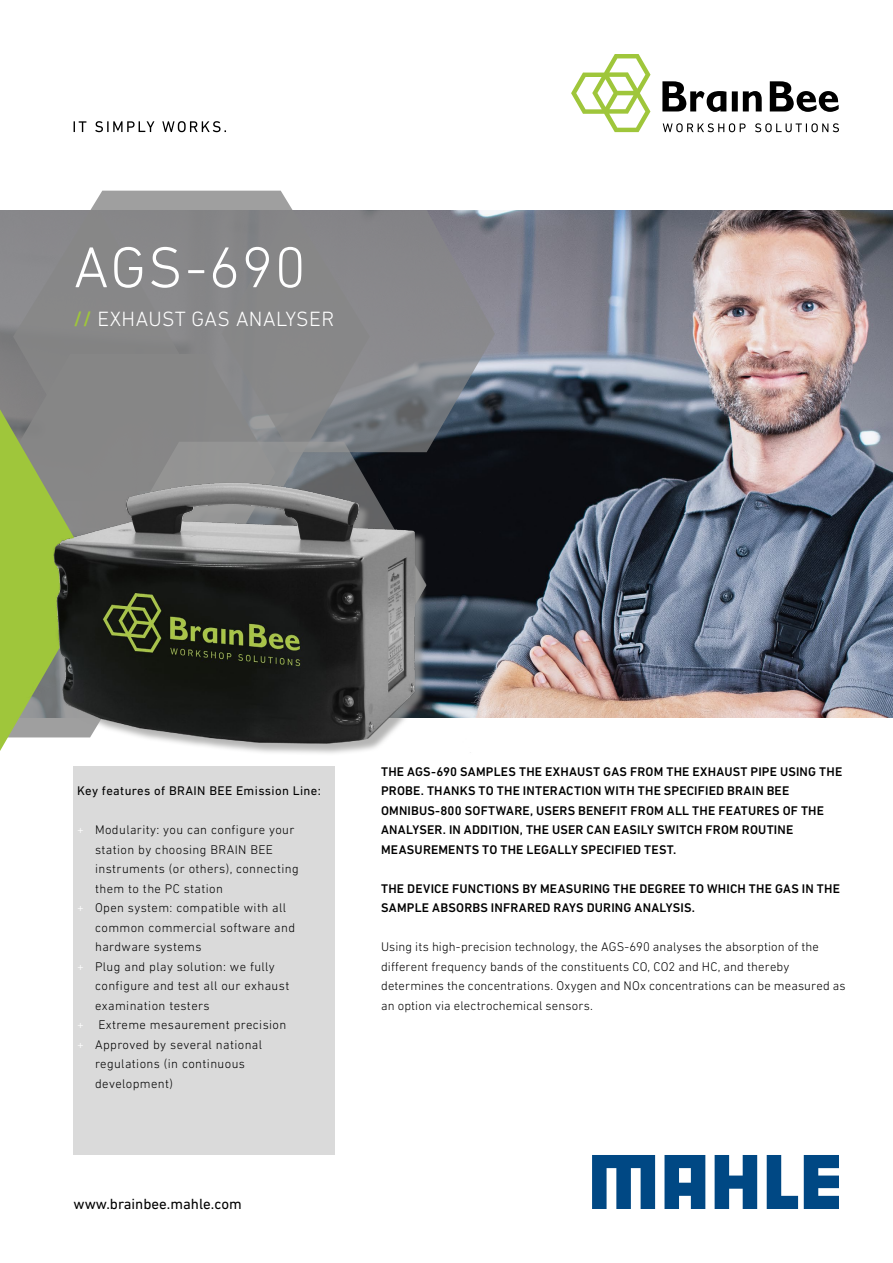
<style>
.page{position:relative;width:893px;height:1263px;background:#fff}
.page>*{position:absolute;margin:0;border:0;box-sizing:border-box;transform-origin:0 0}
.t1{font:300 58.5px "DIN Next LT Pro";letter-spacing:.03em;color:#fff}
.t2{font:300 21px "DIN Next LT Pro";letter-spacing:.02em;color:#fff}
.t3{font:15px "DIN Next LT Pro";color:#000}
.t4{font:500 12.75px/19.5px "DIN Next LT Pro";letter-spacing:.015em;color:#000}
.t5{font:300 12.75px "DIN Next LT Pro";letter-spacing:.03em;color:#000}
.t6{font:300 12.75px/19.5px "DIN Next LT Pro";letter-spacing:.01em;color:#000}
.t7{font:12.75px "DIN Next LT Pro";letter-spacing:.03em;color:#000}
.s1{font-weight:500;color:#9fc63b}
.s2{color:#fff}
</style>
<div class="page">
<svg style="left:74px;top:121px;width:152px;height:11px"></svg>
<div style="left:732px;top:91px;width:6px;height:20px;background:#000"></div>
<svg style="left:743px;top:91px;width:19px;height:20px"></svg>
<svg style="left:770px;top:81px;width:69px;height:31px"></svg>
<svg style="left:662px;top:81px;width:64px;height:31px"></svg>
<svg style="left:663px;top:123px;width:83px;height:9px"></svg>
<svg style="left:755px;top:123px;width:84px;height:9px"></svg>
<svg style="left:571px;top:54px;width:79px;height:78px"></svg>
<svg style="left:592px;top:1155px;width:63px;height:54px"></svg>
<svg style="left:715px;top:1155px;width:42px;height:54px"></svg>
<svg style="left:767px;top:1155px;width:31px;height:54px"></svg>
<svg style="left:804px;top:1155px;width:35px;height:54px;background:#2a6698"></svg>
<svg style="left:664px;top:1155px;width:41px;height:54px;background:#296597"></svg>
<img style="left:426px;top:210px;width:467px;height:507px">
<svg style="left:90px;top:191px;width:203px;height:163px;background:#929293"></svg>
<svg style="left:222px;top:210px;width:273px;height:242px;background:#808185"></svg>
<div style="left:181px;top:354px;width:94px;height:88px;background:#878788"></div>
<svg style="left:181px;top:442px;width:245px;height:25px;background:#717477"></svg>
<div style="left:0;top:210px;width:181px;height:257px;background:#878788"></div>
<svg style="left:0;top:409px;width:139px;height:342px;background:#94a862"></svg>
<img style="left:26px;top:467px;width:448px;height:327px">
<div style="left:74px;top:767px;width:261px;height:388px;background:#dadada"></div>
<h1 class="t1" style="left:74px;top:234px;width:234px">AGS-690</h1>
<h2 class="t2" style="left:74px;top:307px;width:262px"><span class="s1">//</span> EXHAUST GAS ANALYSER</h2>
<p class="t7" style="left:77px;top:783px;width:245px">Key features of BRAIN BEE Emission Line:</p>
<p class="t5" style="left:77px;top:822px;width:219px"><span class="s2">+</span> Modularity: you can configure your</p>
<p class="t5" style="left:95px;top:842px;width:179px">station by choosing BRAIN BEE</p>
<p class="t5" style="left:95px;top:861px;width:205px">instruments (or others), connecting</p>
<p class="t5" style="left:95px;top:881px;width:129px">them to the PC station</p>
<p class="t5" style="left:77px;top:900px;width:211px"><span class="s2">+</span> Open system: compatible with all</p>
<p class="t5" style="left:95px;top:920px;width:202px">common commercial software and</p>
<p class="t5" style="left:95px;top:939px;width:108px">hardware systems</p>
<p class="t5" style="left:77px;top:959px;width:199px"><span class="s2">+</span> Plug and play solution: we fully</p>
<p class="t5" style="left:95px;top:978px;width:196px">configure and test all our exhaust</p>
<p class="t5" style="left:95px;top:998px;width:116px">examination testers</p>
<p class="t5" style="left:77px;top:1017px;width:211px"><span class="s2">+</span> Extreme mesaurement precision</p>
<p class="t5" style="left:77px;top:1037px;width:187px"><span class="s2">+</span> Approved by several national</p>
<p class="t5" style="left:95px;top:1056px;width:151px">regulations (in continuous</p>
<p class="t5" style="left:95px;top:1076px;width:79px">development)</p>
<p class="t3" style="left:74px;top:1195px;width:170px">www.brainbee.mahle.com</p>
<p class="t4" style="left:381px;top:761px;width:463px">THE AGS-690 SAMPLES THE EXHAUST GAS FROM THE EXHAUST PIPE USING THE PROBE. THANKS TO THE INTERACTION WITH THE SPECIFIED BRAIN BEE OMNIBUS-800 SOFTWARE, USERS BENEFIT FROM ALL THE FEATURES OF THE ANALYSER. IN ADDITION, THE USER CAN EASILY SWITCH FROM ROUTINE MEASUREMENTS TO THE LEGALLY SPECIFIED TEST.</p>
<p class="t4" style="left:381px;top:878px;width:460px">THE DEVICE FUNCTIONS BY MEASURING THE DEGREE TO WHICH THE GAS IN THE<br>SAMPLE ABSORBS INFRARED RAYS DURING ANALYSIS.</p>
<p class="t6" style="left:381px;top:937px;width:466px">Using its high-precision technology, the AGS-690 analyses the absorption of the different frequency bands of the constituents CO, CO2 and HC, and thereby determines the concentrations. Oxygen and NOx concentrations can be measured as an option via electrochemical sensors.</p>
</div>
